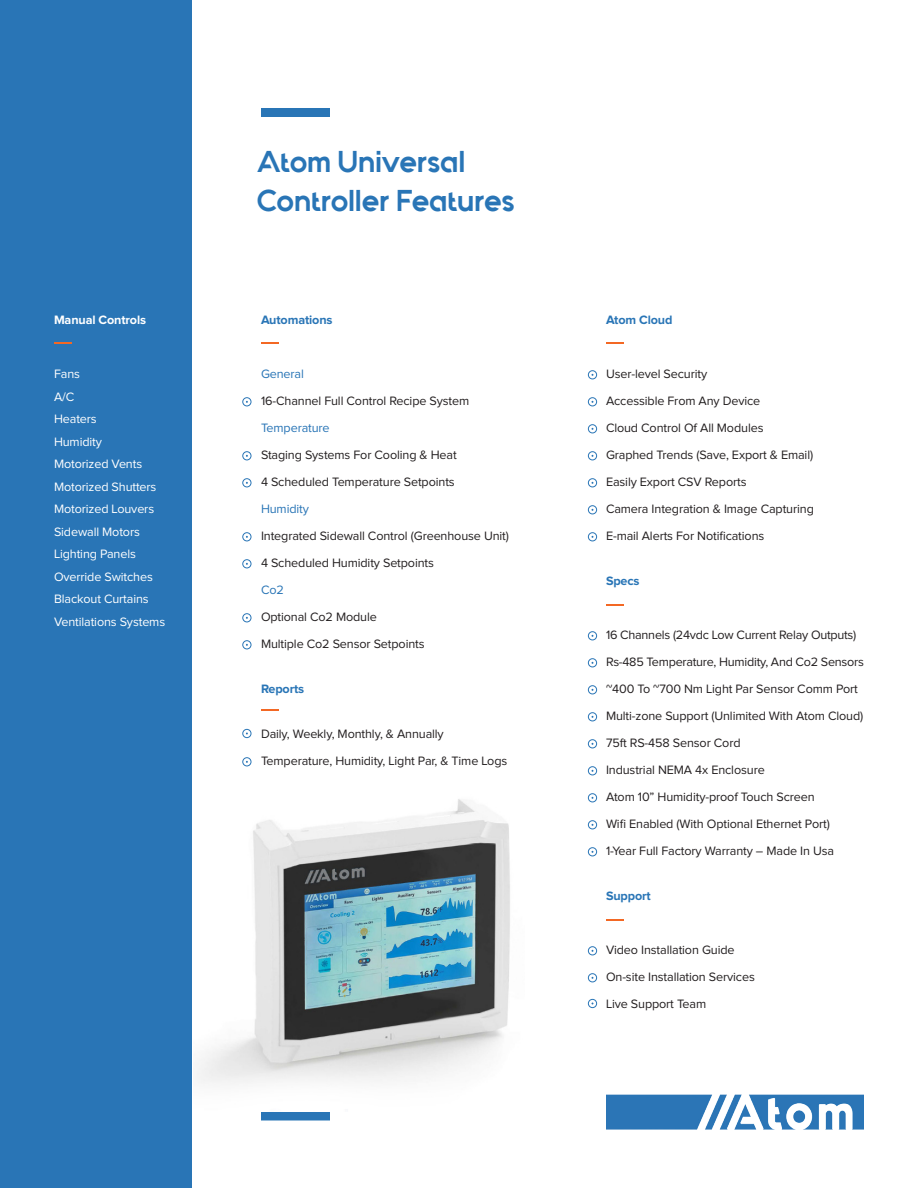
<style>
.page{position:relative;width:918px;height:1188px;background:#fff}
.page>*{position:absolute;margin:0;border:0;box-sizing:border-box;transform-origin:0 0}
.t1{font:700 30px/39.3px "Quantify";letter-spacing:.02em;color:#2975b6}
.List{font:12.6px "Proxima Nova";letter-spacing:-.01em;color:#231f20}
.List-2{font:12.6px "Proxima Nova";letter-spacing:-.01em;color:#fff}
.List_last{font:12.6px "Proxima Nova";letter-spacing:-.01em;color:#231f20}
.Sub_head{font:700 12.6px "Proxima Nova";letter-spacing:-.01em;color:#2975b6}
.List-3{font:12.6px "Proxima Nova";letter-spacing:-.01em;color:#2975b6}
.Sub_head-2{font:700 12.6px "Proxima Nova";letter-spacing:-.01em;color:#fff}
.List_last-2{font:700 12.6px "Proxima Nova";letter-spacing:-.01em;color:#2975b6}
</style>
<div class="page">
<div style="left:0;top:0;width:192px;height:1188px;background:#2975b6"></div>
<div style="left:261px;top:1111px;width:69px;height:9px;background:#2975b6"></div>
<div style="left:261px;top:108px;width:69px;height:9px;background:#2975b6"></div>
<svg style="left:261px;top:342px;width:18px;height:2px"></svg>
<svg style="left:54px;top:342px;width:18px;height:2px"></svg>
<svg style="left:261px;top:709px;width:18px;height:2px"></svg>
<svg style="left:606px;top:604px;width:18px;height:2px"></svg>
<svg style="left:606px;top:919px;width:18px;height:2px"></svg>
<svg style="left:606px;top:342px;width:18px;height:2px"></svg>
<div style="left:588px;top:397px;width:9px;height:9px;border:1px solid #2975b6;border-radius:50%"></div>
<div style="left:588px;top:658px;width:9px;height:9px;border:1px solid #2975b6;border-radius:50%"></div>
<div style="left:588px;top:451px;width:9px;height:9px;border:1px solid #2975b6;border-radius:50%"></div>
<div style="left:588px;top:712px;width:9px;height:9px;border:1px solid #2975b6;border-radius:50%"></div>
<div style="left:242px;top:559px;width:9px;height:9px;border:1px solid #2975b6;border-radius:50%"></div>
<div style="left:588px;top:505px;width:9px;height:9px;border:1px solid #2975b6;border-radius:50%"></div>
<div style="left:588px;top:766px;width:9px;height:9px;border:1px solid #2975b6;border-radius:50%"></div>
<div style="left:588px;top:532px;width:9px;height:9px;border:1px solid #2975b6;border-radius:50%"></div>
<div style="left:588px;top:793px;width:9px;height:9px;border:1px solid #2975b6;border-radius:50%"></div>
<div style="left:588px;top:820px;width:9px;height:9px;border:1px solid #2975b6;border-radius:50%"></div>
<div style="left:588px;top:847px;width:9px;height:9px;border:1px solid #2975b6;border-radius:50%"></div>
<div style="left:588px;top:946px;width:9px;height:9px;border:1px solid #2975b6;border-radius:50%"></div>
<div style="left:242px;top:532px;width:9px;height:9px;border:1px solid #2975b6;border-radius:50%"></div>
<div style="left:242px;top:757px;width:9px;height:9px;border:1px solid #2975b6;border-radius:50%"></div>
<div style="left:242px;top:729px;width:9px;height:9px;border:1px solid #2975b6;border-radius:50%"></div>
<div style="left:588px;top:370px;width:9px;height:9px;border:1px solid #2975b6;border-radius:50%"></div>
<div style="left:588px;top:631px;width:9px;height:9px;border:1px solid #2975b6;border-radius:50%"></div>
<div style="left:242px;top:478px;width:9px;height:9px;border:1px solid #2975b6;border-radius:50%"></div>
<div style="left:588px;top:424px;width:9px;height:9px;border:1px solid #2975b6;border-radius:50%"></div>
<div style="left:588px;top:685px;width:9px;height:9px;border:1px solid #2975b6;border-radius:50%"></div>
<div style="left:242px;top:451px;width:9px;height:9px;border:1px solid #2975b6;border-radius:50%"></div>
<div style="left:588px;top:478px;width:9px;height:9px;border:1px solid #2975b6;border-radius:50%"></div>
<div style="left:588px;top:739px;width:9px;height:9px;border:1px solid #2975b6;border-radius:50%"></div>
<img style="left:606px;top:1094px;width:258px;height:36px">
<div style="left:588px;top:973px;width:9px;height:9px;border:1px solid #2975b6;border-radius:50%"></div>
<div style="left:588px;top:999px;width:9px;height:9px;border:1px solid #2975b6;border-radius:50%"></div>
<div style="left:242px;top:613px;width:9px;height:9px;border:1px solid #2975b6;border-radius:50%"></div>
<div style="left:242px;top:640px;width:9px;height:9px;border:1px solid #2975b6;border-radius:50%"></div>
<div style="left:242px;top:397px;width:9px;height:9px;border:1px solid #2975b6;border-radius:50%"></div>
<img style="left:197px;top:799px;width:313px;height:285px">
<p class="Sub_head-2" style="left:54px;top:314px;width:94px">Manual Controls</p>
<p class="List-2" style="left:54px;top:368px;width:28px">Fans</p>
<p class="List-2" style="left:54px;top:391px;width:22px">A/C</p>
<p class="List-2" style="left:54px;top:413px;width:44px">Heaters</p>
<p class="List-2" style="left:54px;top:436px;width:50px">Humidity</p>
<p class="List-2" style="left:54px;top:458px;width:90px">Motorized Vents</p>
<p class="List-2" style="left:54px;top:481px;width:104px">Motorized Shutters</p>
<p class="List-2" style="left:54px;top:503px;width:102px">Motorized Louvers</p>
<p class="List-2" style="left:54px;top:526px;width:87px">Sidewall Motors</p>
<p class="List-2" style="left:54px;top:548px;width:84px">Lighting Panels</p>
<p class="List-2" style="left:54px;top:571px;width:100px">Override Switches</p>
<p class="List-2" style="left:54px;top:593px;width:96px">Blackout Curtains</p>
<p class="List-2" style="left:54px;top:616px;width:113px">Ventilations Systems</p>
<h1 class="t1" style="left:257px;top:142px;width:259px">Atom Universal<br>Controller Features</h1>
<p class="Sub_head" style="left:261px;top:314px;width:73px">Automations</p>
<p class="List-3" style="left:261px;top:368px;width:45px">General</p>
<p class="List" style="left:261px;top:395px;width:210px">16-Channel Full Control Recipe System</p>
<p class="List-3" style="left:261px;top:422px;width:70px">Temperature</p>
<p class="List" style="left:261px;top:449px;width:197px">Staging Systems For Cooling &amp; Heat</p>
<p class="List" style="left:261px;top:476px;width:195px">4 Scheduled Temperature Setpoints</p>
<p class="List-3" style="left:261px;top:503px;width:50px">Humidity</p>
<p class="List" style="left:261px;top:530px;width:250px">Integrated Sidewall Control (Greenhouse Unit)</p>
<p class="List" style="left:261px;top:557px;width:175px">4 Scheduled Humidity Setpoints</p>
<p class="List-3" style="left:261px;top:584px;width:24px">Co2</p>
<p class="List" style="left:261px;top:611px;width:117px">Optional Co2 Module</p>
<p class="List_last" style="left:261px;top:638px;width:165px">Multiple Co2 Sensor Setpoints</p>
<p class="List_last-2" style="left:261px;top:683px;width:45px">Reports</p>
<p class="List" style="left:261px;top:728px;width:184px">Daily, Weekly, Monthly, &amp; Annually</p>
<p class="List_last" style="left:261px;top:755px;width:248px">Temperature, Humidity, Light Par, &amp; Time Logs</p>
<p class="Sub_head" style="left:606px;top:314px;width:68px">Atom Cloud</p>
<p class="List" style="left:606px;top:368px;width:103px">User-level Security</p>
<p class="List" style="left:606px;top:395px;width:156px">Accessible From Any Device</p>
<p class="List" style="left:606px;top:422px;width:159px">Cloud Control Of All Modules</p>
<p class="List" style="left:606px;top:449px;width:209px">Graphed Trends (Save, Export &amp; Email)</p>
<p class="List" style="left:606px;top:476px;width:142px">Easily Export CSV Reports</p>
<p class="List" style="left:606px;top:503px;width:209px">Camera Integration &amp; Image Capturing</p>
<p class="List_last" style="left:606px;top:530px;width:160px">E-mail Alerts For Notifications</p>
<p class="Sub_head" style="left:606px;top:575px;width:35px">Specs</p>
<p class="List" style="left:606px;top:629px;width:252px">16 Channels (24vdc Low Current Relay Outputs)</p>
<p class="List" style="left:606px;top:656px;width:259px">Rs-485 Temperature, Humidity, And Co2 Sensors</p>
<p class="List" style="left:606px;top:683px;width:253px">~400 To ~700 Nm Light Par Sensor Comm Port</p>
<p class="List" style="left:606px;top:710px;width:259px">Multi-zone Support (Unlimited With Atom Cloud)</p>
<p class="List" style="left:606px;top:737px;width:136px">75ft RS-458 Sensor Cord</p>
<p class="List" style="left:606px;top:764px;width:160px">Industrial NEMA 4x Enclosure</p>
<p class="List" style="left:606px;top:791px;width:210px">Atom 10” Humidity-proof Touch Screen</p>
<p class="List" style="left:606px;top:818px;width:225px">Wifi Enabled (With Optional Ethernet Port)</p>
<p class="List_last" style="left:606px;top:845px;width:230px">1-Year Full Factory Warranty – Made In Usa</p>
<p class="Sub_head" style="left:606px;top:890px;width:46px">Support</p>
<p class="List" style="left:606px;top:944px;width:130px">Video Installation Guide</p>
<p class="List" style="left:606px;top:971px;width:150px">On-site Installation Services</p>
<p class="List" style="left:606px;top:998px;width:102px">Live Support Team</p>
</div>
